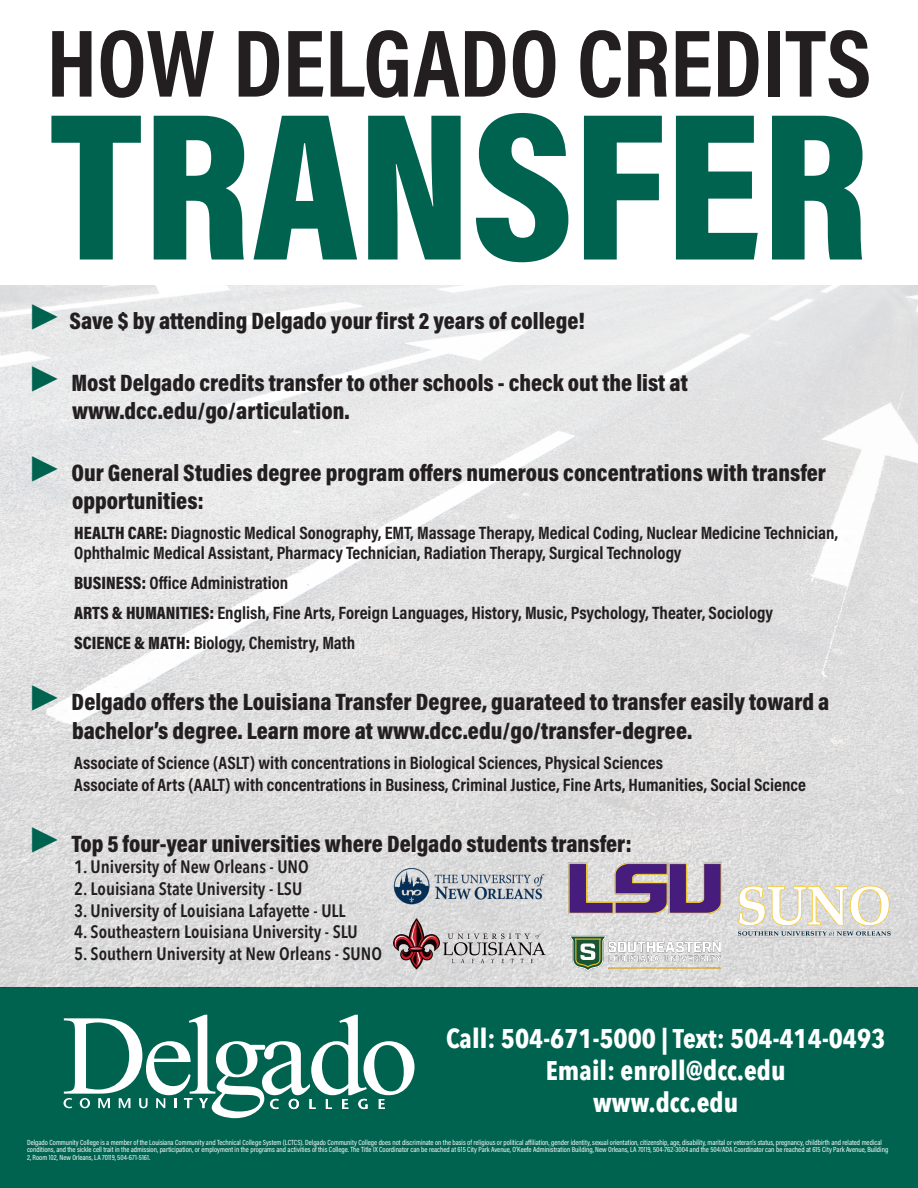
<style>
.page{position:relative;width:918px;height:1188px;background:#fff}
.page>*{position:absolute;margin:0;border:0;box-sizing:border-box;transform-origin:0 0}
.t1{font:900 213px "Acumin Pro Cond";color:#006350}
.t2{font:700 96.75px "Acumin Pro Cond";color:#231f20}
.t3{font:700 27px/32.4px "Avenir Next Condensed";color:#fff;text-align:center}
.t4{font:900 24px "Acumin Pro Cond";color:#231f20}
.t5{font:700 18px/19.5px "Acumin Pro Cond";color:#231f20}
.t6{font:600 18px "Avenir Next Condensed";color:#231f20}
.t7{font:7.5px/7.5px "Acumin Pro Cond";color:#fff}
.s1{font-family:"Times New Roman";font-weight:400;font-size:36px;color:#006350}
.s2{font-weight:900}
</style>
<div class="page">
<div style="left:0;top:987px;width:918px;height:201px;background:#006350"></div>
<img style="left:0;top:285px;width:918px;height:702px">
<svg style="left:64px;top:1015px;width:351px;height:103px"></svg>
<img style="left:568px;top:934px;width:154px;height:39px">
<svg style="left:738px;top:886px;width:153px;height:50px"></svg>
<hr style="left:738px;top:929px;width:153px;height:1px;background:#ffcf35">
<hr style="left:738px;top:937px;width:153px;height:1px;background:#ffcf35">
<svg style="left:393px;top:918px;width:153px;height:51px;background:#bdb2b4"></svg>
<img style="left:568px;top:863px;width:154px;height:50px">
<img style="left:393px;top:864px;width:153px;height:42px">
<p class="t2" style="left:47px;top:-1px;width:826px">HOW DELGADO CREDITS</p>
<p class="t1" style="left:50px;top:47px;width:820px">TRANSFER</p>
<p class="t4" style="left:27px;top:306px;width:560px"><span class="s1">►</span> Save $ by attending Delgado your first 2 years of college!</p>
<p class="t4" style="left:27px;top:367px;width:662px"><span class="s1">►</span> Most Delgado credits transfer to other schools - check out the list at</p>
<p class="t4" style="left:72px;top:396px;width:279px">www.dcc.edu/go/articulation.</p>
<p class="t4" style="left:27px;top:457px;width:801px"><span class="s1">►</span> Our General Studies degree program offers numerous concentrations with transfer</p>
<p class="t4" style="left:72px;top:486px;width:133px">opportunities:</p>
<p class="t5" style="left:74px;top:523px;width:765px"><span class="s2">HEALTH CARE:</span> Diagnostic Medical Sonography, EMT, Massage Therapy, Medical Coding, Nuclear Medicine Technician,<br>Ophthalmic Medical Assistant, Pharmacy Technician, Radiation Therapy, Surgical Technology</p>
<p class="t5" style="left:74px;top:573px;width:216px"><span class="s2">BUSINESS:</span> Office Administration</p>
<p class="t5" style="left:74px;top:603px;width:700px"><span class="s2">ARTS &amp; HUMANITIES:</span> English, Fine Arts, Foreign Languages, History, Music, Psychology, Theater, Sociology</p>
<p class="t5" style="left:74px;top:633px;width:283px"><span class="s2">SCIENCE &amp; MATH:</span> Biology, Chemistry, Math</p>
<p class="t4" style="left:27px;top:686px;width:804px"><span class="s1">►</span> Delgado offers the Louisiana Transfer Degree, guarateed to transfer easily toward a</p>
<p class="t4" style="left:72px;top:715px;width:622px">bachelor’s degree. Learn more at www.dcc.edu/go/transfer-degree.</p>
<p class="t5" style="left:74px;top:753px;width:590px">Associate of Science (ASLT) with concentrations in Biological Sciences, Physical Sciences</p>
<p class="t5" style="left:74px;top:774px;width:733px">Associate of Arts (AALT) with concentrations in Business, Criminal Justice, Fine Arts, Humanities, Social Science</p>
<p class="t4" style="left:27px;top:828px;width:607px"><span class="s1">►</span> Top 5 four-year universities where Delgado students transfer:</p>
<p class="t6" style="left:74px;top:852px;width:236px">1. University of New Orleans - UNO</p>
<p class="t6" style="left:74px;top:873px;width:229px">2. Louisiana State University - LSU</p>
<p class="t6" style="left:74px;top:895px;width:273px">3. University of Louisiana Lafayette - ULL</p>
<p class="t6" style="left:74px;top:916px;width:285px">4. Southeastern Louisiana University - SLU</p>
<p class="t6" style="left:74px;top:938px;width:309px">5. Southern University at New Orleans - SUNO</p>
<p class="t3" style="left:446px;top:1022px;width:441px">Call: 504-671-5000 | Text: 504-414-0493<br>Email: enroll@dcc.edu</p>
<p class="t3" style="left:593px;top:1087px;width:147px">www.dcc.edu</p>
<p class="t7" style="left:27px;top:1138px;width:863px">Delgado Community College is a member of the Louisiana Community and Technical College System (LCTCS). Delgado Community College does not discriminate on the basis of religious or political affiliation, gender identity, sexual orientation, citizenship, age, disability, marital or veteran’s status, pregnancy, childbirth and related medical conditions, and the sickle cell trait in the admission, participation, or employment in the programs and activities of this College. The Title IX Coordinator can be reached at 615 City Park Avenue, O’Keefe Administration Building, New Orleans, LA 70119, 504-762-3004 and the 504/ADA Coordinator can be reached at 615 City Park Avenue, Building<br>2, Room 102, New Orleans, LA 70119, 504-671-5161.</p>
</div>
